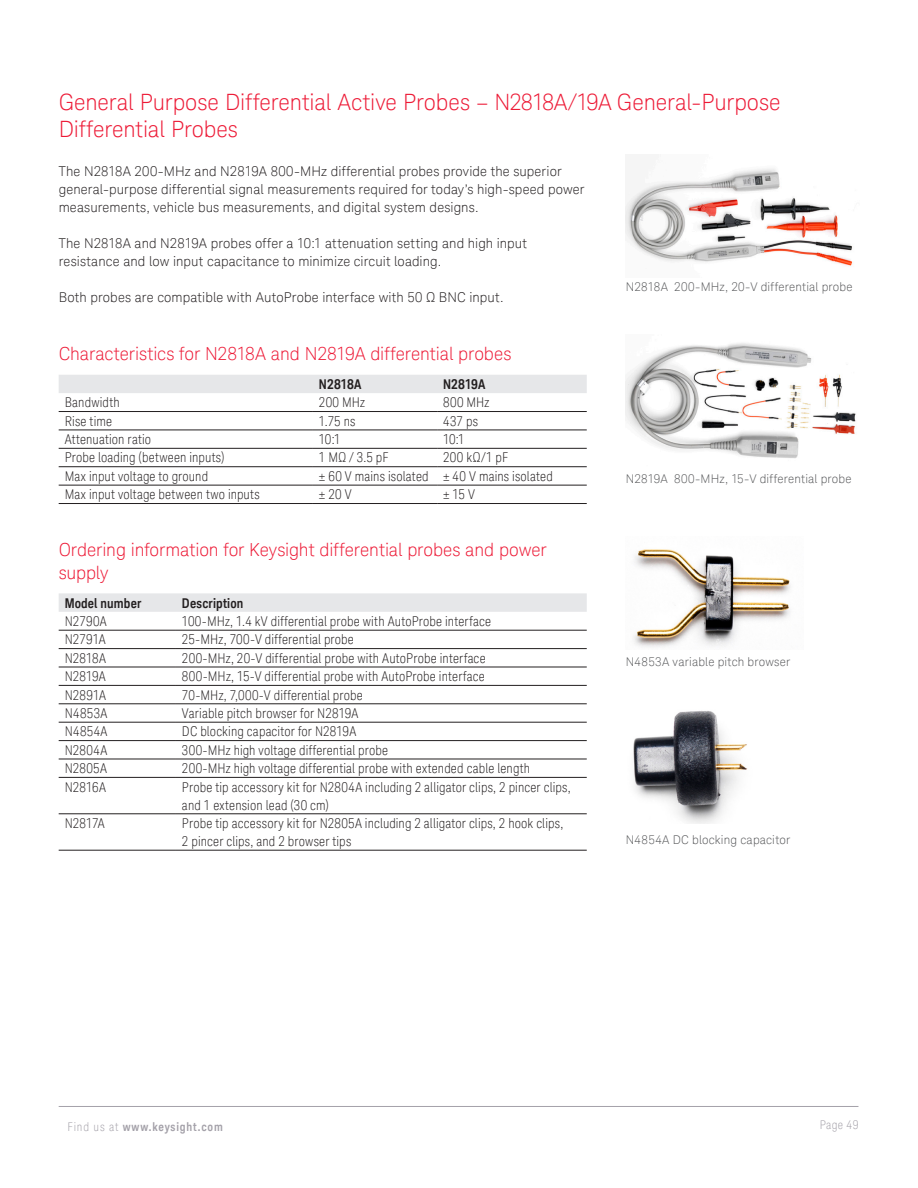
<style>
.page{position:relative;width:918px;height:1188px;background:#fff}
.page>*{position:absolute;margin:0;border:0;box-sizing:border-box;transform-origin:0 0}
.K_Heading_1{font:300 22.5px/27px "Keysight Sans";letter-spacing:-.005em;color:#ed1a36}
.K_Heading_2{font:300 18px/22.5px "Keysight Sans";letter-spacing:-.005em;color:#ed1a36}
.K_Table_Text{font:300 condensed 13.5px/18px "Keysight Sans";letter-spacing:.015em;color:#231f20}
.K_Body_Text{font:300 13.5px/18px "Keysight Sans";letter-spacing:.01em;color:#231f20}
.K_Table_Heading_1{font:700 13.5px "Keysight Sans Condensed";letter-spacing:.01em;color:#231f20}
.K_Diagrams_and_Figur{font:300 12px "Keysight Sans";letter-spacing:.015em;color:#57585a}
.t1{font:700 12px "Keysight Sans Condensed";letter-spacing:.07em;color:#a4a1a9}
.t2{font:300 condensed 12px "Keysight Sans";letter-spacing:.03em;color:#a4a1a9}
.s1{font-family:"Keysight Sans";font-weight:300;font-stretch:condensed}
</style>
<div class="page">
<hr style="left:59px;top:1106px;width:799px;height:1px;background:#a4a1a9">
<div style="left:59px;top:375px;width:528px;height:18px;background:#e6e7e9"></div>
<hr style="left:59px;top:411px;width:254px;height:1px;background:#231f20">
<hr style="left:313px;top:411px;width:124px;height:1px;background:#231f20">
<hr style="left:437px;top:411px;width:150px;height:1px;background:#231f20">
<hr style="left:59px;top:430px;width:254px;height:1px;background:#231f20">
<hr style="left:313px;top:430px;width:124px;height:1px;background:#231f20">
<hr style="left:437px;top:430px;width:150px;height:1px;background:#231f20">
<hr style="left:59px;top:448px;width:254px;height:1px;background:#231f20">
<hr style="left:313px;top:448px;width:124px;height:1px;background:#231f20">
<hr style="left:437px;top:448px;width:150px;height:1px;background:#231f20">
<hr style="left:59px;top:466px;width:254px;height:1px;background:#231f20">
<hr style="left:313px;top:466px;width:124px;height:1px;background:#231f20">
<hr style="left:437px;top:466px;width:150px;height:1px;background:#231f20">
<hr style="left:59px;top:485px;width:254px;height:1px;background:#231f20">
<hr style="left:313px;top:485px;width:124px;height:1px;background:#231f20">
<hr style="left:437px;top:485px;width:150px;height:1px;background:#231f20">
<hr style="left:59px;top:503px;width:254px;height:1px;background:#231f20">
<hr style="left:313px;top:503px;width:124px;height:1px;background:#231f20">
<hr style="left:437px;top:503px;width:150px;height:1px;background:#231f20">
<div style="left:59px;top:593px;width:528px;height:19px;background:#e6e7e9"></div>
<hr style="left:59px;top:630px;width:117px;height:1px;background:#231f20">
<hr style="left:176px;top:630px;width:411px;height:1px;background:#231f20">
<hr style="left:59px;top:648px;width:117px;height:1px;background:#231f20">
<hr style="left:176px;top:648px;width:411px;height:1px;background:#231f20">
<hr style="left:59px;top:667px;width:117px;height:1px;background:#231f20">
<hr style="left:176px;top:667px;width:411px;height:1px;background:#231f20">
<hr style="left:59px;top:685px;width:117px;height:1px;background:#231f20">
<hr style="left:176px;top:685px;width:411px;height:1px;background:#231f20">
<hr style="left:59px;top:703px;width:117px;height:1px;background:#231f20">
<hr style="left:176px;top:703px;width:411px;height:1px;background:#231f20">
<hr style="left:59px;top:722px;width:117px;height:1px;background:#231f20">
<hr style="left:176px;top:722px;width:411px;height:1px;background:#231f20">
<hr style="left:59px;top:740px;width:117px;height:1px;background:#231f20">
<hr style="left:176px;top:740px;width:411px;height:1px;background:#231f20">
<hr style="left:59px;top:759px;width:117px;height:1px;background:#231f20">
<hr style="left:176px;top:759px;width:411px;height:1px;background:#231f20">
<hr style="left:59px;top:777px;width:117px;height:1px;background:#231f20">
<hr style="left:176px;top:777px;width:411px;height:1px;background:#231f20">
<hr style="left:59px;top:813px;width:117px;height:1px;background:#231f20">
<hr style="left:176px;top:813px;width:411px;height:1px;background:#231f20">
<hr style="left:59px;top:850px;width:117px;height:1px;background:#231f20">
<hr style="left:176px;top:850px;width:411px;height:1px;background:#231f20">
<img style="left:633px;top:710px;width:115px;height:114px">
<img style="left:634px;top:549px;width:156px;height:98px">
<img style="left:626px;top:168px;width:227px;height:98px">
<img style="left:626px;top:343px;width:230px;height:115px">
<p class="K_Heading_1" style="left:59px;top:89px;width:724px">General Purpose Differential Active Probes – N2818A/19A General-Purpose<br>Differential Probes</p>
<p class="K_Body_Text" style="left:59px;top:162px;width:527px">The N2818A 200-MHz and N2819A 800-MHz differential probes provide the superior general-purpose differential signal measurements required for today’s high-speed power measurements, vehicle bus measurements, and digital system designs.</p>
<p class="K_Body_Text" style="left:59px;top:234px;width:470px">The N2818A and N2819A probes offer a 10:1 attenuation setting and high input resistance and low input capacitance to minimize circuit loading.</p>
<p class="K_Body_Text" style="left:59px;top:288px;width:446px">Both probes are compatible with AutoProbe interface with 50 Ω BNC input.</p>
<p class="K_Heading_2" style="left:59px;top:343px;width:454px">Characteristics for N2818A and N2819A differential probes</p>
<p class="K_Table_Heading_1" style="left:319px;top:376px;width:44px">N2818A</p>
<p class="K_Table_Heading_1" style="left:443px;top:376px;width:44px">N2819A</p>
<p class="K_Table_Text" style="left:65px;top:394px;width:57px">Bandwidth</p>
<p class="K_Table_Text" style="left:319px;top:394px;width:48px">200 MHz</p>
<p class="K_Table_Text" style="left:443px;top:394px;width:48px">800 MHz</p>
<p class="K_Table_Text" style="left:65px;top:412px;width:49px">Rise time</p>
<p class="K_Table_Text" style="left:319px;top:412px;width:38px">1.75 ns</p>
<p class="K_Table_Text" style="left:443px;top:412px;width:37px">437 ps</p>
<p class="K_Table_Text" style="left:65px;top:430px;width:88px">Attenuation ratio</p>
<p class="K_Table_Text" style="left:319px;top:430px;width:23px">10:1</p>
<p class="K_Table_Text" style="left:443px;top:430px;width:23px">10:1</p>
<p class="K_Table_Text" style="left:65px;top:449px;width:161px">Probe loading (between inputs)</p>
<p class="K_Table_Text" style="left:319px;top:449px;width:71px">1 MΩ / 3.5 pF</p>
<p class="K_Table_Text" style="left:443px;top:449px;width:67px">200 kΩ/1 pF</p>
<p class="K_Table_Text" style="left:65px;top:467px;width:145px">Max input voltage to ground</p>
<p class="K_Table_Text" style="left:319px;top:467px;width:111px">± 60 V mains isolated</p>
<p class="K_Table_Text" style="left:443px;top:467px;width:111px">± 40 V mains isolated</p>
<p class="K_Table_Text" style="left:65px;top:485px;width:197px">Max input voltage between two inputs</p>
<p class="K_Table_Text" style="left:319px;top:485px;width:34px">± 20 V</p>
<p class="K_Table_Text" style="left:443px;top:485px;width:33px">± 15 V</p>
<p class="K_Heading_2" style="left:59px;top:539px;width:490px">Ordering information for Keysight differential probes and power supply</p>
<p class="K_Table_Heading_1" style="left:65px;top:595px;width:78px">Model number</p>
<p class="K_Table_Heading_1" style="left:182px;top:595px;width:63px">Description</p>
<p class="K_Table_Text" style="left:65px;top:612px;width:44px">N2790A</p>
<p class="K_Table_Text" style="left:182px;top:612px;width:311px">100-MHz, 1.4 kV differential probe with AutoProbe interface</p>
<p class="K_Table_Text" style="left:65px;top:631px;width:43px">N2791A</p>
<p class="K_Table_Text" style="left:182px;top:631px;width:173px">25-MHz, 700-V differential probe</p>
<p class="K_Table_Text" style="left:65px;top:649px;width:43px">N2818A</p>
<p class="K_Table_Text" style="left:182px;top:649px;width:305px">200-MHz, 20-V differential probe with AutoProbe interface</p>
<p class="K_Table_Text" style="left:65px;top:667px;width:43px">N2819A</p>
<p class="K_Table_Text" style="left:182px;top:667px;width:304px">800-MHz, 15-V differential probe with AutoProbe interface</p>
<p class="K_Table_Text" style="left:65px;top:686px;width:43px">N2891A</p>
<p class="K_Table_Text" style="left:182px;top:686px;width:182px">70-MHz, 7,000-V differential probe</p>
<p class="K_Table_Text" style="left:65px;top:704px;width:44px">N4853A</p>
<p class="K_Table_Text" style="left:182px;top:704px;width:178px">Variable pitch browser for N2819A</p>
<p class="K_Table_Text" style="left:65px;top:723px;width:44px">N4854A</p>
<p class="K_Table_Text" style="left:182px;top:723px;width:176px">DC blocking capacitor for N2819A</p>
<p class="K_Table_Text" style="left:65px;top:741px;width:44px">N2804A</p>
<p class="K_Table_Text" style="left:182px;top:741px;width:208px">300-MHz high voltage differential probe</p>
<p class="K_Table_Text" style="left:65px;top:759px;width:44px">N2805A</p>
<p class="K_Table_Text" style="left:182px;top:759px;width:350px">200-MHz high voltage differential probe with extended cable length</p>
<p class="K_Table_Text" style="left:65px;top:778px;width:43px">N2816A</p>
<p class="K_Table_Text" style="left:182px;top:778px;width:390px">Probe tip accessory kit for N2804A including 2 alligator clips, 2 pincer clips, and 1 extension lead (30 cm)</p>
<p class="K_Table_Text" style="left:65px;top:814px;width:42px">N2817A</p>
<p class="K_Table_Text" style="left:182px;top:814px;width:383px">Probe tip accessory kit for N2805A including 2 alligator clips, 2 hook clips,<br>2 pincer clips, and 2 browser tips</p>
<p class="K_Diagrams_and_Figur" style="left:626px;top:280px;width:228px">N2818A 200-MHz, 20-V differential probe</p>
<p class="K_Diagrams_and_Figur" style="left:626px;top:472px;width:227px">N2819A 800-MHz, 15-V differential probe</p>
<p class="K_Diagrams_and_Figur" style="left:626px;top:655px;width:166px">N4853A variable pitch browser</p>
<p class="K_Diagrams_and_Figur" style="left:626px;top:832px;width:166px">N4854A DC blocking capacitor</p>
<p class="t1" style="left:67px;top:1119px;width:157px"><span class="s1">Find us at</span> www.keysight.com</p>
<p class="t2" style="left:820px;top:1117px;width:40px">Page 49</p>
</div>
